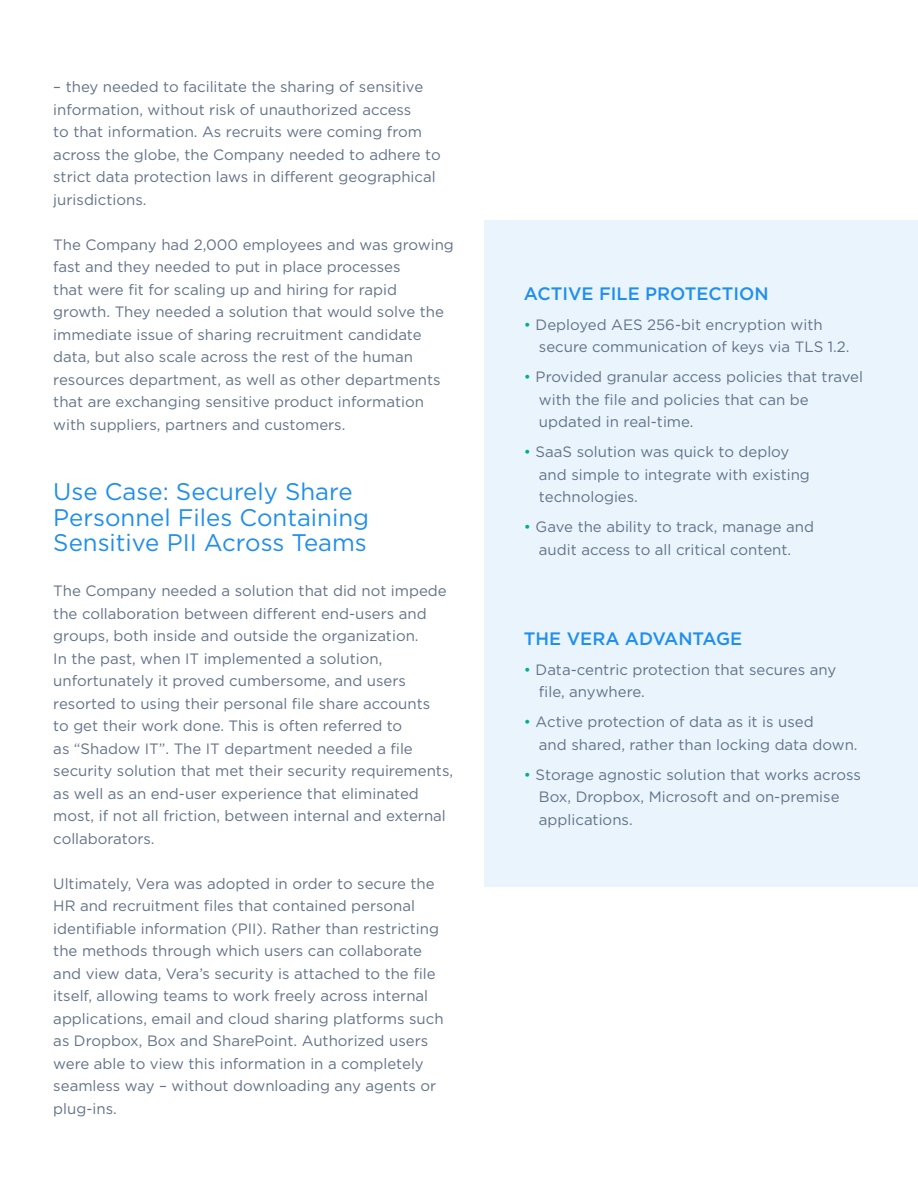
<style>
.page{position:relative;width:918px;height:1188px;background:#fff}
.page>*{position:absolute;margin:0;border:0;box-sizing:border-box;transform-origin:0 0}
.t1{font:24px/25.5px "Gotham";color:#208fec}
.t2{font:500 18px "Gotham";color:#208fec}
.t3{font:15px/22.5px "Gotham";color:#637388}
.s1{color:#01af8e}
</style>
<div class="page">
<div style="left:485px;top:220px;width:433px;height:667px;background:#e9f4fd"></div>
<p class="t3" style="left:53px;top:76px;width:389px">– they needed to facilitate the sharing of sensitive information, without risk of unauthorized access<br>to that information. As recruits were coming from across the globe, the Company needed to adhere to strict data protection laws in different geographical jurisdictions.</p>
<p class="t3" style="left:53px;top:233px;width:402px">The Company had 2,000 employees and was growing fast and they needed to put in place processes<br>that were fit for scaling up and hiring for rapid growth. They needed a solution that would solve the immediate issue of sharing recruitment candidate data, but also scale across the rest of the human resources department, as well as other departments that are exchanging sensitive product information with suppliers, partners and customers.</p>
<p class="t1" style="left:53px;top:479px;width:317px">Use Case: Securely Share<br>Personnel Files Containing<br>Sensitive PII Across Teams</p>
<p class="t3" style="left:53px;top:580px;width:401px">The Company needed a solution that did not impede the collaboration between different end-users and groups, both inside and outside the organization.<br>In the past, when IT implemented a solution, unfortunately it proved cumbersome, and users resorted to using their personal file share accounts<br>to get their work done. This is often referred to<br>as “Shadow IT”. The IT department needed a file security solution that met their security requirements, as well as an end-user experience that eliminated most, if not all friction, between internal and external collaborators.</p>
<p class="t3" style="left:53px;top:872px;width:392px">Ultimately, Vera was adopted in order to secure the HR and recruitment files that contained personal identifiable information (PII). Rather than restricting the methods through which users can collaborate and view data, Vera’s security is attached to the file itself, allowing teams to work freely across internal applications, email and cloud sharing platforms such as Dropbox, Box and SharePoint. Authorized users were able to view this information in a completely seamless way – without downloading any agents or plug-ins.</p>
<p class="t2" style="left:524px;top:283px;width:246px">ACTIVE FILE PROTECTION</p>
<p class="t3" style="left:539px;top:313px;width:312px;text-indent:-15px"><span class="s1">•</span> Deployed AES 256-bit encryption with secure communication of keys via TLS 1.2.</p>
<p class="t3" style="left:539px;top:366px;width:325px;text-indent:-15px"><span class="s1">•</span> Provided granular access policies that travel with the file and policies that can be updated in real-time.</p>
<p class="t3" style="left:539px;top:441px;width:272px;text-indent:-15px"><span class="s1">•</span> SaaS solution was quick to deploy and simple to integrate with existing technologies.</p>
<p class="t3" style="left:524px;top:516px;width:292px;text-align:center"><span class="s1">•</span> Gave the ability to track, manage and audit access to all critical content.</p>
<p class="t2" style="left:524px;top:628px;width:220px">THE VERA ADVANTAGE</p>
<p class="t3" style="left:539px;top:658px;width:299px;text-indent:-15px"><span class="s1">•</span> Data-centric protection that secures any file, anywhere.</p>
<p class="t3" style="left:539px;top:711px;width:320px;text-indent:-15px"><span class="s1">•</span> Active protection of data as it is used<br>and shared, rather than locking data down.</p>
<p class="t3" style="left:539px;top:763px;width:323px;text-indent:-15px"><span class="s1">•</span> Storage agnostic solution that works across<br>Box, Dropbox, Microsoft and on-premise applications.</p>
</div>
